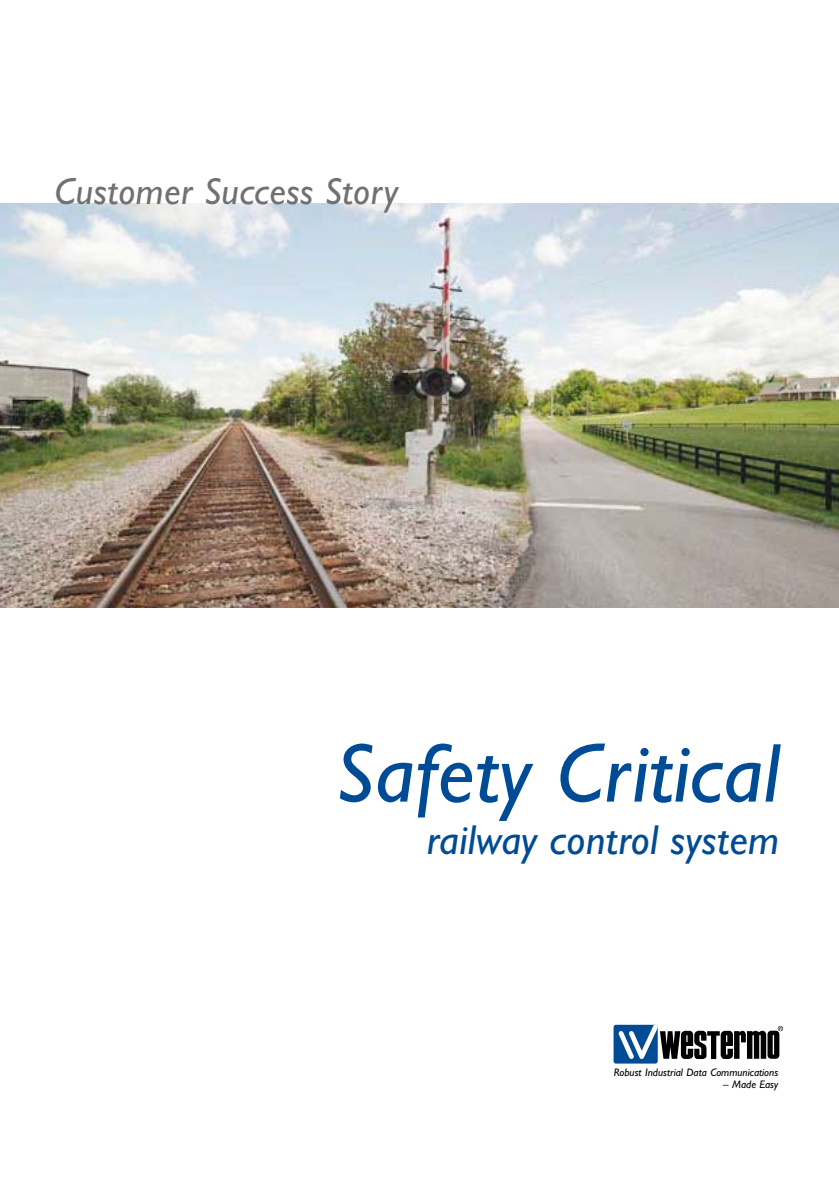
<style>
.page{position:relative;width:839px;height:1186px;background:#fff}
.page>*{position:absolute;margin:0;border:0;box-sizing:border-box;transform-origin:0 0}
.t1{font:italic 84px "Gill Alt One Mod";letter-spacing:.01em;color:#004b96}
.t2{font:italic 42px "Gill Alt One Mod";letter-spacing:.01em;color:#004b96}
.t3{font:italic 37.62px "Gill Alt One Mod";letter-spacing:.01em;color:#717171}
.t4{font:italic 11.03px "Gill Alt One Mod";color:#000}
</style>
<div class="page">
<img style="left:0;top:203px;width:838px;height:405px">
<svg style="left:613px;top:1024px;width:171px;height:40px"></svg>
<h3 class="t3" style="left:55px;top:170px;width:345px">Customer Success Story</h3>
<h1 class="t1" style="left:335px;top:727px;width:445px">Safety Critical</h1>
<h2 class="t2" style="left:426px;top:817px;width:354px">railway control system</h2>
<p class="t4" style="left:613px;top:1066px;width:166px">Robust Industrial Data Communications</p>
<p class="t4" style="left:723px;top:1078px;width:56px">– Made Easy</p>
</div>
